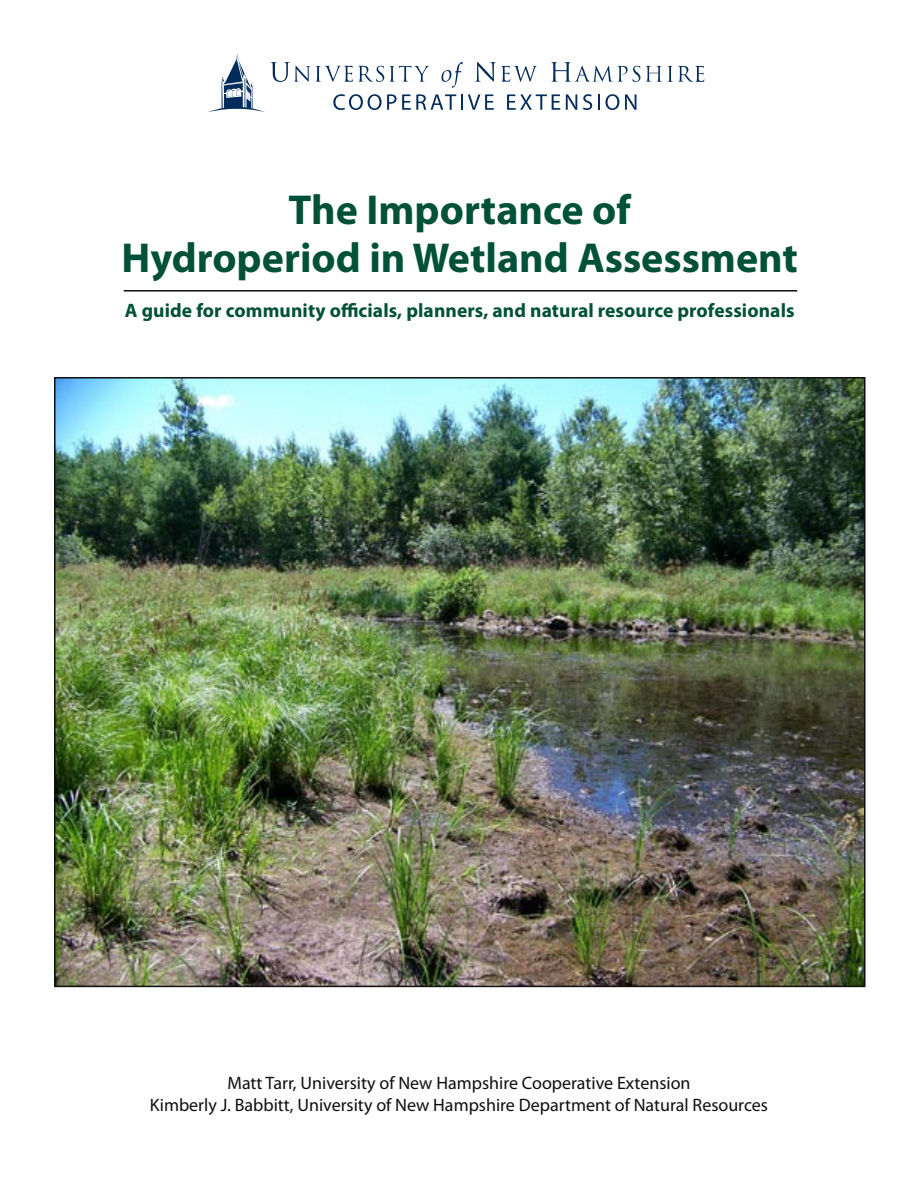
<style>
.page{position:relative;width:918px;height:1188px;background:#fff}
.page>*{position:absolute;margin:0;border:0;box-sizing:border-box;transform-origin:0 0}
.t1{font:700 42px/48px "Myriad Pro";color:#005137;text-align:center}
.t2{font:700 19.5px "Myriad Pro";letter-spacing:.005em;color:#005137}
.t3{font:18px/21.6px "Myriad Pro";color:#0f0f0f;text-align:center}
</style>
<div class="page">
<img style="left:57px;top:380px;width:806px;height:604px">
<hr style="left:124px;top:290px;width:673px;height:2px;background:#0f0f0f">
<svg style="left:668px;top:66px;width:36px;height:16px"></svg>
<svg style="left:208px;top:54px;width:454px;height:58px"></svg>
<h1 class="t1" style="left:121px;top:184px;width:678px">The Importance of<br>Hydroperiod in Wetland Assessment</h1>
<p class="t2" style="left:125px;top:298px;width:671px">A guide for community officials, planners, and natural resource professionals</p>
<p class="t3" style="left:150px;top:1073px;width:620px">Matt Tarr, University of New Hampshire Cooperative Extension<br>Kimberly J. Babbitt, University of New Hampshire Department of Natural Resources</p>
</div>
